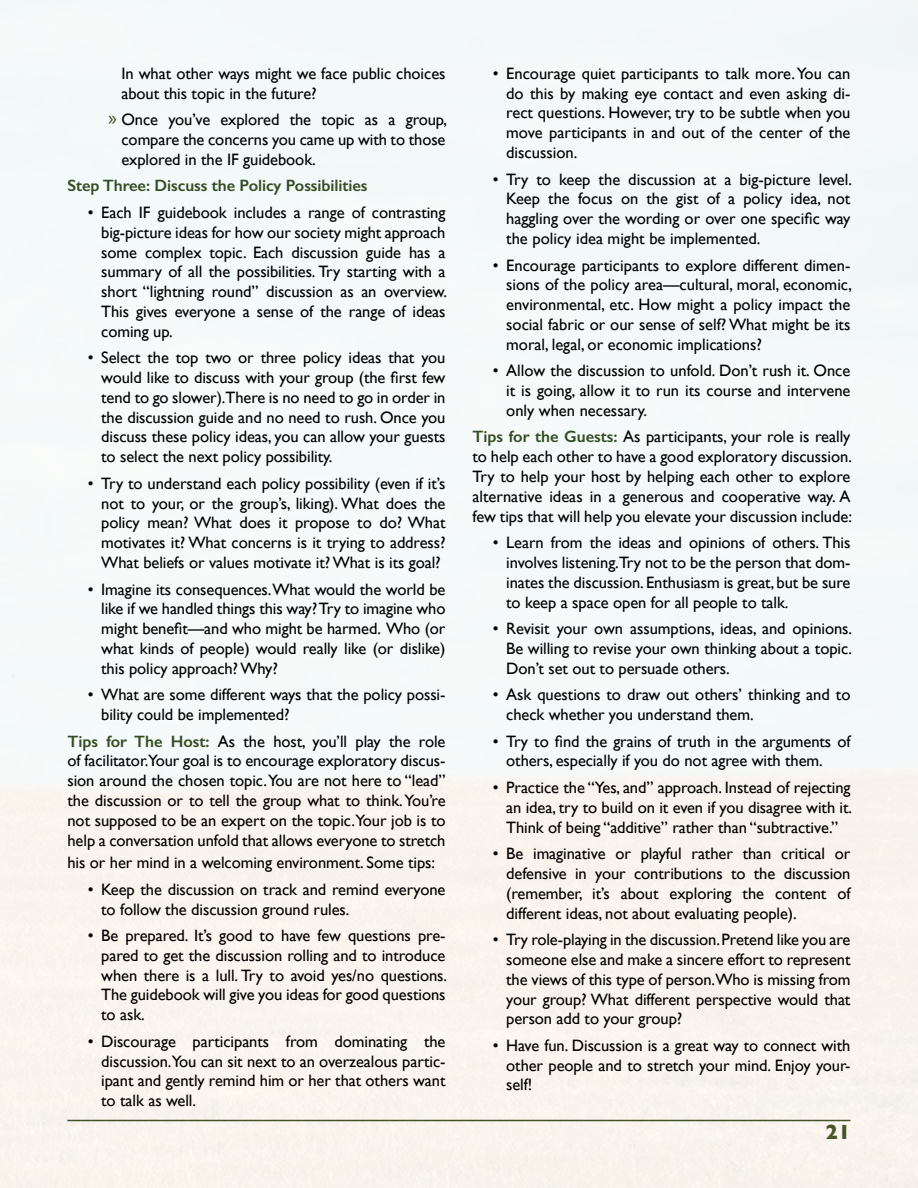
<style>
.page{position:relative;width:918px;height:1188px;background:#fff}
.page>*{position:absolute;margin:0;border:0;box-sizing:border-box;transform-origin:0 0}
.t1{font:700 21px "Gill Sans";color:#344d23}
.t2{font:16.5px/19.8px "Gill Sans";letter-spacing:-.005em;color:#000;text-align:justify}
.t3{font:600 16.5px "Gill Sans";letter-spacing:-.005em;color:#344d23}
.s1{font-family:"Myriad Pro";font-size:21px;color:#344d23}
.s2{font-weight:600;color:#344d23}
</style>
<div class="page">
<img style="left:0;top:0;width:918px;height:1188px">
<p class="t2" style="left:122px;top:65px;width:326px">In what other ways might we face public choices about this topic in the future?</p>
<p class="t2" style="left:122px;top:111px;width:327px;text-indent:-13px"><span class="s1">»</span> Once you’ve explored the topic as a group, compare the concerns you came up with to those explored in the IF guidebook.</p>
<p class="t3" style="left:67px;top:180px;width:302px">Step Three: Discuss the Policy Possibilities</p>
<p class="t2" style="left:101px;top:204px;width:347px;text-indent:-13px">• Each IF guidebook includes a range of contrasting big-picture ideas for how our society might approach some complex topic. Each discussion guide has a summary of all the possibilities. Try starting with a short “lightning round” discussion as an overview.<br>This gives everyone a sense of the range of ideas coming up.</p>
<p class="t2" style="left:101px;top:349px;width:346px;text-indent:-13px">• Select the top two or three policy ideas that you would like to discuss with your group (the irst few tend to go slower).There is no need to go in order in the discussion guide and no need to rush. Once you discuss these policy ideas, you can allow your guests to select the next policy possibility.</p>
<p class="t2" style="left:101px;top:475px;width:346px;text-indent:-13px">• Try to understand each policy possibility (even if it’s not to your, or the group’s, liking). What does the policy mean? What does it propose to do? What motivates it? What concerns is it trying to address?<br>What beliefs or values motivate it? What is its goal?</p>
<p class="t2" style="left:101px;top:580px;width:346px;text-indent:-13px">• Imagine its consequences.What would the world be like if we handled things this way? Try to imagine who might beneit—and who might be harmed. Who (or what kinds of people) would really like (or dislike) this policy approach? Why?</p>
<p class="t2" style="left:101px;top:686px;width:346px;text-indent:-13px">• What are some different ways that the policy possi&shy;bility could be implemented?</p>
<p class="t2" style="left:67px;top:732px;width:380px"><span class="s2">Tips for The Host:</span> As the host, you’ll play the role of facilitator.Your goal is to encourage exploratory discus&shy;sion around the chosen topic.You are not here to “lead” the discussion or to tell the group what to think. You’re not supposed to be an expert on the topic.Your job is to help a conversation unfold that allows everyone to stretch</p>
<p class="t2" style="left:67px;top:854px;width:369px">his or her mind in a welcoming environment. Some tips:</p>
<p class="t2" style="left:101px;top:881px;width:346px;text-indent:-13px">• Keep the discussion on track and remind everyone to follow the discussion ground rules.</p>
<p class="t2" style="left:101px;top:927px;width:347px;text-indent:-13px">• Be prepared. It’s good to have few questions pre&shy;pared to get the discussion rolling and to introduce when there is a lull. Try to avoid yes/no questions.<br>The guidebook will give you ideas for good questions to ask.</p>
<p class="t2" style="left:101px;top:1033px;width:346px;text-indent:-13px">• Discourage participants from dominating the discussion.You can sit next to an overzealous partic&shy;ipant and gently remind him or her that others want to talk as well.</p>
<p class="t2" style="left:506px;top:65px;width:346px;text-indent:-13px">• Encourage quiet participants to talk more. You can do this by making eye contact and even asking di&shy;rect questions. However, try to be subtle when you move participants in and out of the center of the discussion.</p>
<p class="t2" style="left:506px;top:170px;width:347px;text-indent:-13px">• Try to keep the discussion at a big-picture level.<br>Keep the focus on the gist of a policy idea, not haggling over the wording or over one speciic way the policy idea might be implemented.</p>
<p class="t2" style="left:506px;top:256px;width:347px;text-indent:-13px">• Encourage participants to explore different dimen&shy;sions of the policy area—cultural, moral, economic, environmental, etc. How might a policy impact the social fabric or our sense of self? What might be its moral, legal, or economic implications?</p>
<p class="t2" style="left:506px;top:362px;width:346px;text-indent:-13px">• Allow the discussion to unfold. Don’t rush it. Once it is going, allow it to run its course and intervene only when necessary.</p>
<p class="t2" style="left:472px;top:428px;width:381px"><span class="s2">Tips for the Guests:</span> As participants, your role is really to help each other to have a good exploratory discussion.<br>Try to help your host by helping each other to explore alternative ideas in a generous and cooperative way. A few tips that will help you elevate your discussion include:</p>
<p class="t2" style="left:506px;top:534px;width:346px;text-indent:-13px">• Learn from the ideas and opinions of others. This involves listening.Try not to be the person that dom&shy;inates the discussion. Enthusiasm is great, but be sure to keep a space open for all people to talk.</p>
<p class="t2" style="left:506px;top:620px;width:347px;text-indent:-13px">• Revisit your own assumptions, ideas, and opinions.<br>Be willing to revise your own thinking about a topic.<br>Don’t set out to persuade others.</p>
<p class="t2" style="left:506px;top:686px;width:346px;text-indent:-13px">• Ask questions to draw out others’ thinking and to check whether you understand them.</p>
<p class="t2" style="left:506px;top:732px;width:346px;text-indent:-13px">• Try to ind the grains of truth in the arguments of others, especially if you do not agree with them.</p>
<p class="t2" style="left:506px;top:779px;width:347px;text-indent:-13px">• Practice the “Yes, and” approach. Instead of rejecting an idea, try to build on it even if you disagree with it.<br>Think of being “additive” rather than “subtractive.”</p>
<p class="t2" style="left:506px;top:845px;width:346px;text-indent:-13px">• Be imaginative or playful rather than critical or defensive in your contributions to the discussion (remember, it’s about exploring the content of different ideas, not about evaluating people).</p>
<p class="t2" style="left:506px;top:931px;width:346px;text-indent:-13px">• Try role-playing in the discussion. Pretend like you are someone else and make a sincere effort to represent the views of this type of person.Who is missing from your group? What different perspective would that person add to your group?</p>
<p class="t2" style="left:506px;top:1037px;width:346px;text-indent:-13px">• Have fun. Discussion is a great way to connect with other people and to stretch your mind. Enjoy your&shy;self!</p>
<p class="t1" style="left:826px;top:1124px;width:26px">21</p>
</div>
